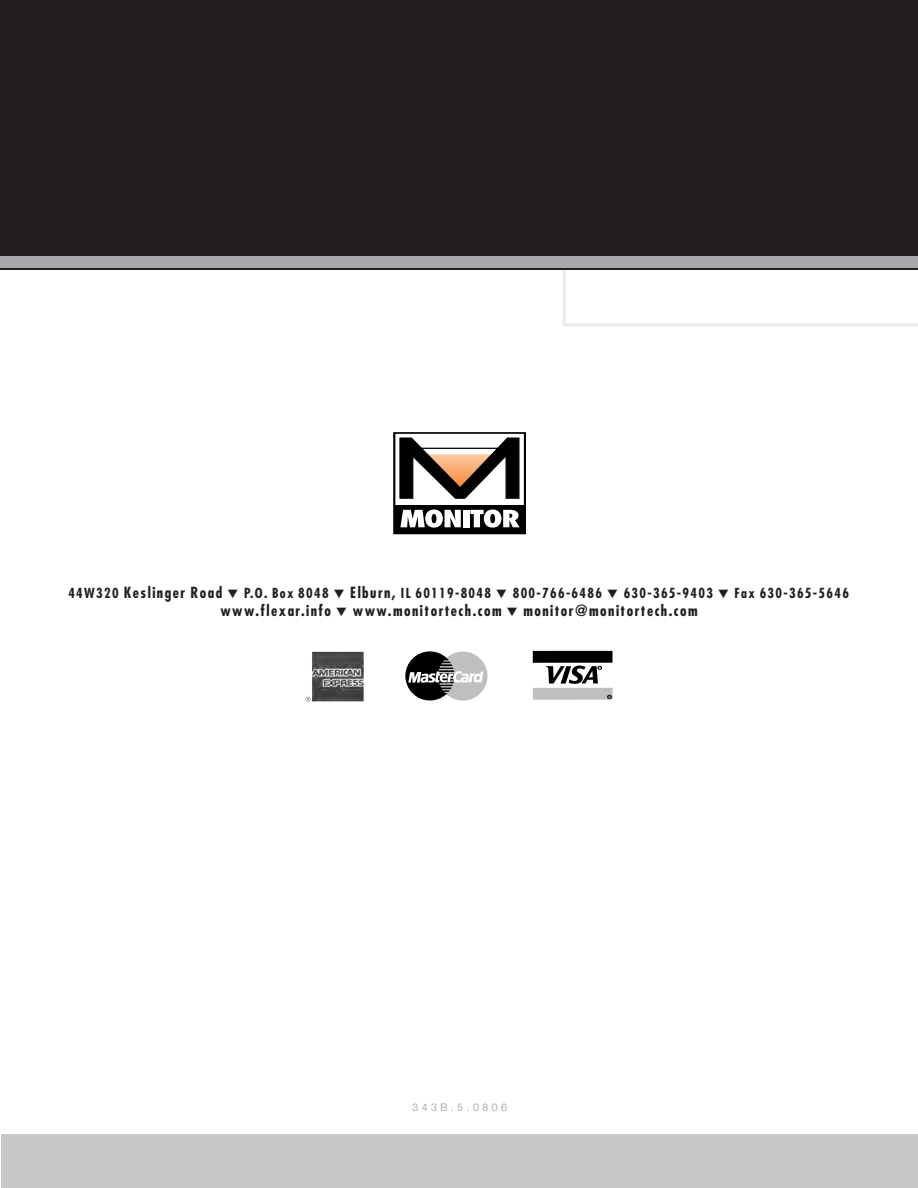
<style>
.page{position:relative;width:918px;height:1188px;background:#fff}
.page>*{position:absolute;margin:0;border:0;box-sizing:border-box;transform-origin:0 0}
.t1{font:700 condensed 15px "Futura";letter-spacing:.1em;color:#231f20}
.t2{font:700 condensed 13.5px "Futura";letter-spacing:.1em;color:#231f20}
.t3{font:300 10.5px "Helvetica Neue";letter-spacing:.335em;color:#939598}
.s1{font-size:15px}
</style>
<div class="page">
<div style="left:0;top:0;width:918px;height:270px;background:#231f20"></div>
<div style="left:0;top:256px;width:918px;height:12px;background:#a8a9ad"></div>
<div style="left:1px;top:1134px;width:917px;height:54px;background:#c7c8ca"></div>
<div style="left:392px;top:432px;width:133px;height:105px;background:linear-gradient(to right,#bbb,#bbb)"></div>
<svg style="left:393px;top:432px;width:132px;height:102px"></svg>
<img style="left:305px;top:652px;width:59px;height:50px">
<div style="left:438px;top:652px;width:49px;height:49px;background:#bfbfbf;border-radius:50%"></div>
<svg style="left:405px;top:651px;width:78px;height:50px"></svg>
<svg style="left:532px;top:650px;width:81px;height:13px"></svg>
<svg style="left:533px;top:651px;width:80px;height:49px"></svg>
<p class="t2" style="left:68px;top:588px;width:782px">44W320 <span class="s1">Keslinger Road</span> ▼ P.O. Box 8048 ▼ <span class="s1">Elburn,</span> IL 60119-8048 ▼ 800-766-6486 ▼ 630-365-9403 ▼ Fax 630-365-5646</p>
<p class="t1" style="left:220px;top:604px;width:479px">www.flexar.info ▼ www.monitortech.com ▼ monitor@monitortech.com</p>
<p class="t3" style="left:412px;top:1101px;width:96px">343B.5.0806</p>
</div>
